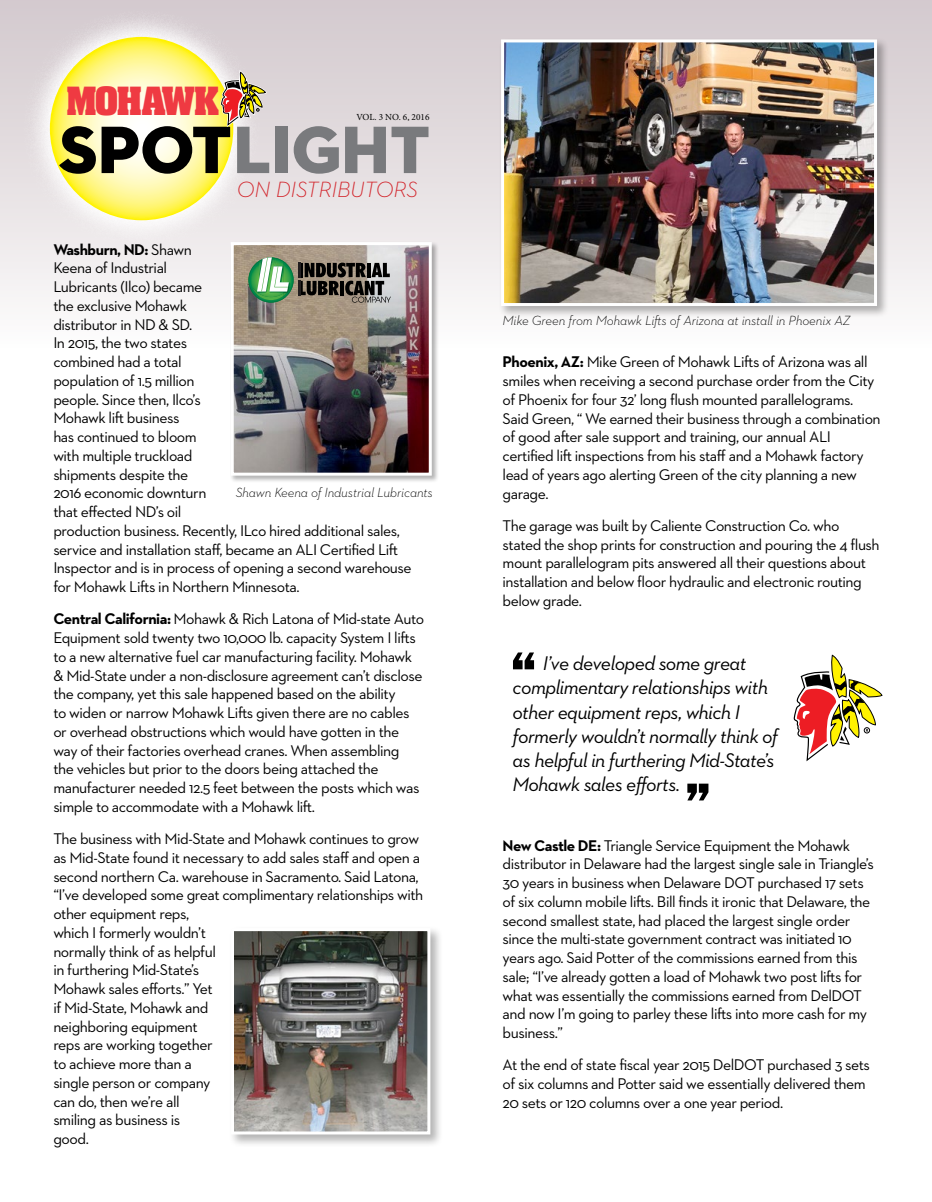
<style>
.page{position:relative;width:932px;height:1202px;background:#fff}
.page>*{position:absolute;margin:0;border:0;box-sizing:border-box;transform-origin:0 0}
.t1{font:68.1px "Neutraface 2 Display Titling";color:#797a7d}
.t2{font:800 58.95px "Franklin Got Md ITC";color:#000}
.t3{font:700 38.1px "Aachen BT";letter-spacing:-.08em;color:#ef3a42}
.t4{font:italic 300 22.5px "Neutraface 2 Text";color:#d2232a}
.t5{font:italic 20.1px/24.2px "Neutraface 2 Text";letter-spacing:-.03em;color:#000}
.t6{font:15.75px/18.8px "Neutraface 2 Text";letter-spacing:-.03em;color:#000}
.t7{font:italic 300 13.5px "Neutraface 2 Text";letter-spacing:-.01em;color:#000}
.t8{font:9.3px "Minion Pro";letter-spacing:-.005em;color:#000}
.s1{color:#000}
.s2{font-weight:700}
</style>
<div class="page">
<div style="left:0;top:0;width:932px;height:349px;background:linear-gradient(to bottom,#d2c8cc,#fcfcfb)"></div>
<svg style="left:22px;top:9px;width:239px;height:239px;background:#e6e0e2"></svg>
<svg style="left:50px;top:37px;width:183px;height:183px;background:#fef89b"></svg>
<svg style="left:220px;top:70px;width:47px;height:57px;background:#c4a385"></svg>
<div style="left:499px;top:37px;width:390px;height:281px;background:#000;opacity:.3"></div>
<img style="left:505px;top:43px;width:368px;height:259px">
<div style="left:501px;top:39px;width:376px;height:267px;border:3px solid #fff"></div>
<div style="left:228px;top:925px;width:215px;height:222px;background:#000;opacity:.3"></div>
<img style="left:235px;top:932px;width:191px;height:198px">
<div style="left:231px;top:928px;width:199px;height:206px;border:3px solid #fff"></div>
<div style="left:230px;top:241px;width:208px;height:242px;background:#000;opacity:.3"></div>
<img style="left:235px;top:246px;width:193px;height:225px">
<div style="left:231px;top:242px;width:201px;height:233px;border:3px solid #fff"></div>
<svg style="left:793px;top:654px;width:90px;height:108px"></svg>
<svg style="left:299px;top:263px;width:92px;height:40px;background:#5c5750"></svg>
<img style="left:283px;top:261px;width:10px;height:38px">
<img style="left:283px;top:262px;width:10px;height:36px">
<img style="left:248px;top:261px;width:11px;height:38px">
<img style="left:249px;top:262px;width:10px;height:36px">
<img style="left:259px;top:300px;width:24px;height:2px">
<img style="left:259px;top:296px;width:24px;height:4px">
<svg style="left:252px;top:257px;width:38px;height:39px"></svg>
<h3 class="t3" style="left:66px;top:77px;width:155px">MOHAWK</h3>
<h1 class="t1" style="left:59px;top:107px;width:373px"><span class="s1">SPOT</span>LIGHT</h1>
<p class="t8" style="left:356px;top:111px;width:75px">VOL. 3 NO. 6, 2016</p>
<h3 class="t4" style="left:237px;top:175px;width:183px">ON DISTRIBUTORS</h3>
<p class="t6" style="left:53px;top:240px;width:360px"><span class="s2">Washburn, ND:</span> Shawn<br>Keena of Industrial<br>Lubricants (Ilco) became<br>the exclusive Mohawk<br>distributor in ND &amp; SD.<br>In 2015, the two states<br>combined had a total<br>population of 1.5 million<br>people. Since then, Ilco’s<br>Mohawk lift business<br>has continued to bloom<br>with multiple truckload<br>shipments despite the<br>2016 economic downturn<br>that effected ND’s oil<br>production business. Recently, ILco hired additional sales, service and installation staff, became an ALI Certified Lift<br>Inspector and is in process of opening a second warehouse for Mohawk Lifts in Northern Minnesota.</p>
<p class="t6" style="left:53px;top:609px;width:372px"><span class="s2">Central California:</span> Mohawk &amp; Rich Latona of Mid-state Auto Equipment sold twenty two 10,000 lb. capacity System I lifts to a new alternative fuel car manufacturing facility. Mohawk &amp; Mid-State under a non-disclosure agreement can’t disclose the company, yet this sale happened based on the ability<br>to widen or narrow Mohawk Lifts given there are no cables or overhead obstructions which would have gotten in the way of their factories overhead cranes. When assembling<br>the vehicles but prior to the doors being attached the manufacturer needed 12.5 feet between the posts which was simple to accommodate with a Mohawk lift.</p>
<p class="t6" style="left:53px;top:829px;width:371px">The business with Mid-State and Mohawk continues to grow as Mid-State found it necessary to add sales staff and open a second northern Ca. warehouse in Sacramento. Said Latona, “I’ve developed some great complimentary relationships with other equipment reps,<br>which I formerly wouldn’t<br>normally think of as helpful<br>in furthering Mid-State’s<br>Mohawk sales efforts.” Yet<br>if Mid-State, Mohawk and<br>neighboring equipment<br>reps are working together<br>to achieve more than a<br>single person or company<br>can do, then we’re all<br>smiling as business is<br>good.</p>
<p class="t7" style="left:236px;top:484px;width:199px">Shawn Keena of Industrial Lubricants</p>
<p class="t7" style="left:502px;top:312px;width:349px">Mike Green from Mohawk Lifts of Arizona at install in Phoenix AZ</p>
<p class="t6" style="left:502px;top:352px;width:379px"><span class="s2">Phoenix, AZ:</span> Mike Green of Mohawk Lifts of Arizona was all smiles when receiving a second purchase order from the City of Phoenix for four 32’ long flush mounted parallelograms.<br>Said Green, “ We earned their business through a combination of good after sale support and training, our annual ALI certified lift inspections from his staff and a Mohawk factory lead of years ago alerting Green of the city planning a new garage.</p>
<p class="t6" style="left:502px;top:516px;width:378px">The garage was built by Caliente Construction Co. who stated the shop prints for construction and pouring the 4 flush mount parallelogram pits answered all their questions about installation and below floor hydraulic and electronic routing below grade.</p>
<h2 class="t2" style="left:510px;top:639px;width:28px">“</h2>
<p class="t5" style="left:512px;top:651px;width:267px;text-indent:30px">I’ve developed some great complimentary relationships with other equipment reps, which I formerly wouldn’t normally think of as helpful in furthering Mid-State’s<br>Mohawk sales efforts.</p>
<h2 class="t2" style="left:711px;top:814px;width:28px;rotate:-180deg">“</h2>
<p class="t6" style="left:502px;top:835px;width:373px"><span class="s2">New Castle DE:</span> Triangle Service Equipment the Mohawk distributor in Delaware had the largest single sale in Triangle’s 30 years in business when Delaware DOT purchased 17 sets of six column mobile lifts. Bill finds it ironic that Delaware, the second smallest state, had placed the largest single order since the multi-state government contract was initiated 10 years ago. Said Potter of the commissions earned from this sale; “I’ve already gotten a load of Mohawk two post lifts for what was essentially the commissions earned from DelDOT and now I’m going to parley these lifts into more cash for my business.”</p>
<p class="t6" style="left:502px;top:1055px;width:369px">At the end of state fiscal year 2015 DelDOT purchased 3 sets of six columns and Potter said we essentially delivered them<br>20 sets or 120 columns over a one year period.</p>
</div>
